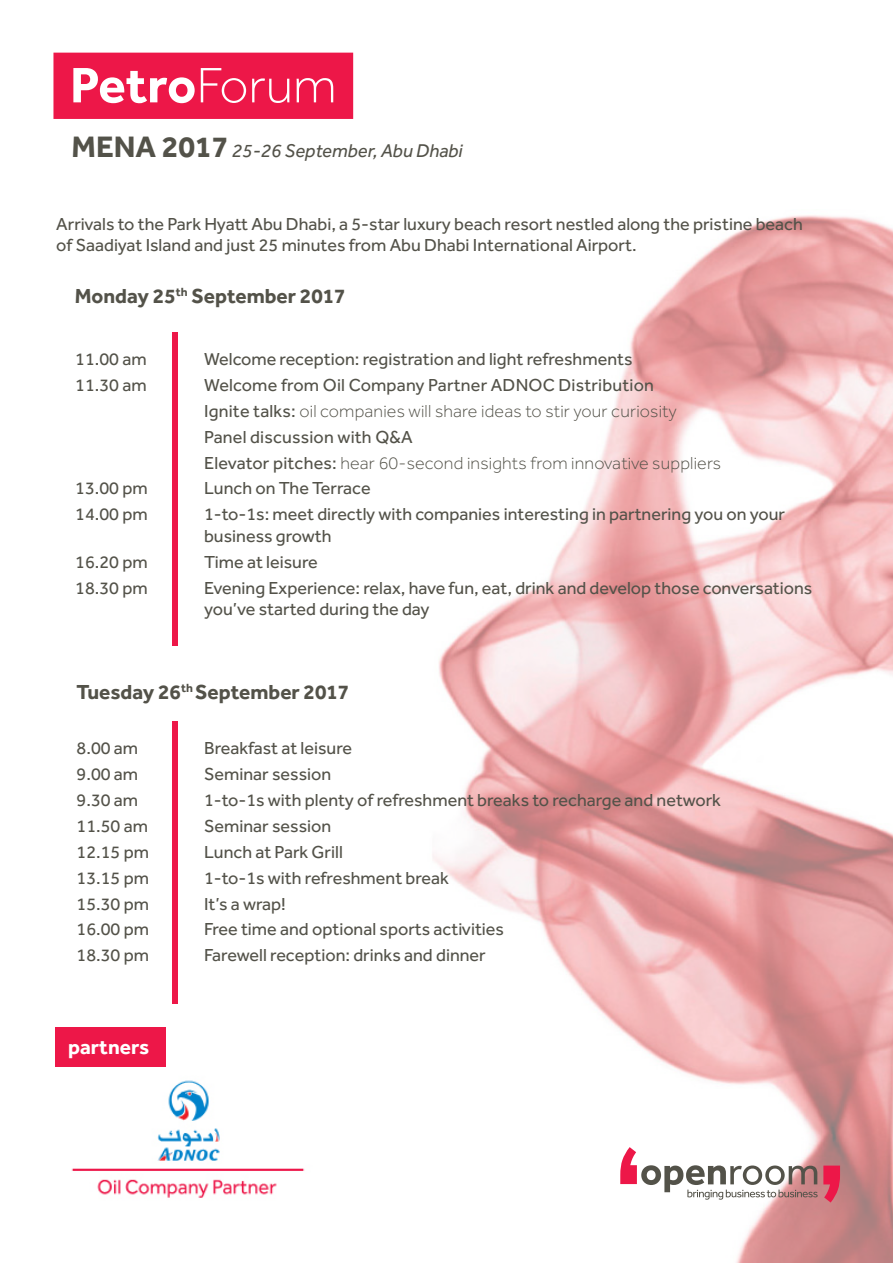
<style>
.page{position:relative;width:893px;height:1263px;background:#fff}
.page>*{position:absolute;margin:0;border:0;box-sizing:border-box;transform-origin:0 0}
.Paragraph_Style_3{font:700 51.45px "Effra";letter-spacing:-.005em;color:#fff}
.t1{font:700 21px "Effra";color:#535249}
.t2{font:700 21px "Effra";color:#fff}
.Location_Year_sub_he{font:italic 19.05px "Effra";color:#535249}
.t3{font:18px/21.6px "Effra";color:#535249}
.t4{font:300 18px "Effra";letter-spacing:.01em;color:#535249}
.s1{font-weight:300}
.s2{font-weight:700;font-style:normal;font-size:30.6px}
.s3{font-weight:400}
</style>
<div class="page">
<img style="left:172px;top:215px;width:721px;height:1048px">
<div style="left:172px;top:332px;width:6px;height:314px;background:#ed1748"></div>
<svg style="left:620px;top:1147px;width:220px;height:55px"></svg>
<div style="left:53px;top:53px;width:300px;height:66px;background:#ed1748"></div>
<img style="left:71px;top:1076px;width:250px;height:133px">
<div style="left:55px;top:1027px;width:111px;height:40px;background:#ed1748"></div>
<div style="left:172px;top:721px;width:6px;height:282px;background:#ed1748"></div>
<p class="Paragraph_Style_3" style="left:70px;top:54px;width:268px">Petro<span class="s1">Forum</span></p>
<p class="Location_Year_sub_he" style="left:72px;top:140px;width:393px"><span class="s2">MENA 2017</span> 25-26 September, Abu Dhabi</p>
<p class="t3" style="left:56px;top:212px;width:748px">Arrivals to the Park Hyatt Abu Dhabi, a 5-star luxury beach resort nestled along the pristine beach of Saadiyat Island and just 25 minutes from Abu Dhabi International Airport.</p>
<p class="t1" style="left:75px;top:284px;width:272px">Monday 25<sup>th</sup> September 2017</p>
<p class="t3" style="left:75px;top:348px;width:73px">11.00 am</p>
<p class="t3" style="left:75px;top:374px;width:73px">11.30 am</p>
<p class="t3" style="left:75px;top:477px;width:74px">13.00 pm</p>
<p class="t3" style="left:75px;top:503px;width:74px">14.00 pm</p>
<p class="t3" style="left:75px;top:551px;width:74px">16.20 pm</p>
<p class="t3" style="left:75px;top:577px;width:74px">18.30 pm</p>
<p class="t3" style="left:204px;top:348px;width:430px">Welcome reception: registration and light refreshments</p>
<p class="t3" style="left:204px;top:374px;width:451px">Welcome from Oil Company Partner ADNOC Distribution</p>
<p class="t4" style="left:204px;top:401px;width:474px"><span class="s3">Ignite talks:</span> oil companies will share ideas to stir your curiosity</p>
<p class="t3" style="left:204px;top:426px;width:210px">Panel discussion with Q&amp;A</p>
<p class="t4" style="left:204px;top:452px;width:518px"><span class="s3">Elevator pitches:</span> hear 60-second insights from innovative suppliers</p>
<p class="t3" style="left:204px;top:477px;width:168px">Lunch on The Terrace</p>
<p class="t3" style="left:204px;top:503px;width:582px">1-to-1s: meet directly with companies interesting in partnering you on your business growth</p>
<p class="t3" style="left:204px;top:551px;width:115px">Time at leisure</p>
<p class="t3" style="left:204px;top:577px;width:610px">Evening Experience: relax, have fun, eat, drink and develop those conversations you’ve started during the day</p>
<p class="t1" style="left:77px;top:679px;width:274px">Tuesday 26<sup>th</sup> September 2017</p>
<p class="t3" style="left:77px;top:737px;width:63px">8.00 am</p>
<p class="t3" style="left:77px;top:763px;width:63px">9.00 am</p>
<p class="t3" style="left:77px;top:789px;width:63px">9.30 am</p>
<p class="t3" style="left:77px;top:815px;width:73px">11.50 am</p>
<p class="t3" style="left:77px;top:841px;width:74px">12.15 pm</p>
<p class="t3" style="left:77px;top:867px;width:74px">13.15 pm</p>
<p class="t3" style="left:77px;top:892px;width:74px">15.30 pm</p>
<p class="t3" style="left:77px;top:918px;width:74px">16.00 pm</p>
<p class="t3" style="left:77px;top:944px;width:74px">18.30 pm</p>
<p class="t2" style="left:68px;top:1034px;width:83px">partners</p>
<p class="t3" style="left:204px;top:737px;width:150px">Breakfast at leisure</p>
<p class="t3" style="left:204px;top:763px;width:129px">Seminar session</p>
<p class="t3" style="left:204px;top:789px;width:518px">1-to-1s with plenty of refreshment breaks to recharge and network</p>
<p class="t3" style="left:204px;top:815px;width:129px">Seminar session</p>
<p class="t3" style="left:204px;top:841px;width:140px">Lunch at Park Grill</p>
<p class="t3" style="left:204px;top:867px;width:246px">1-to-1s with refreshment break</p>
<p class="t3" style="left:204px;top:892px;width:83px">It’s a wrap!</p>
<p class="t3" style="left:204px;top:918px;width:301px">Free time and optional sports activities</p>
<p class="t3" style="left:204px;top:944px;width:283px">Farewell reception: drinks and dinner</p>
</div>
